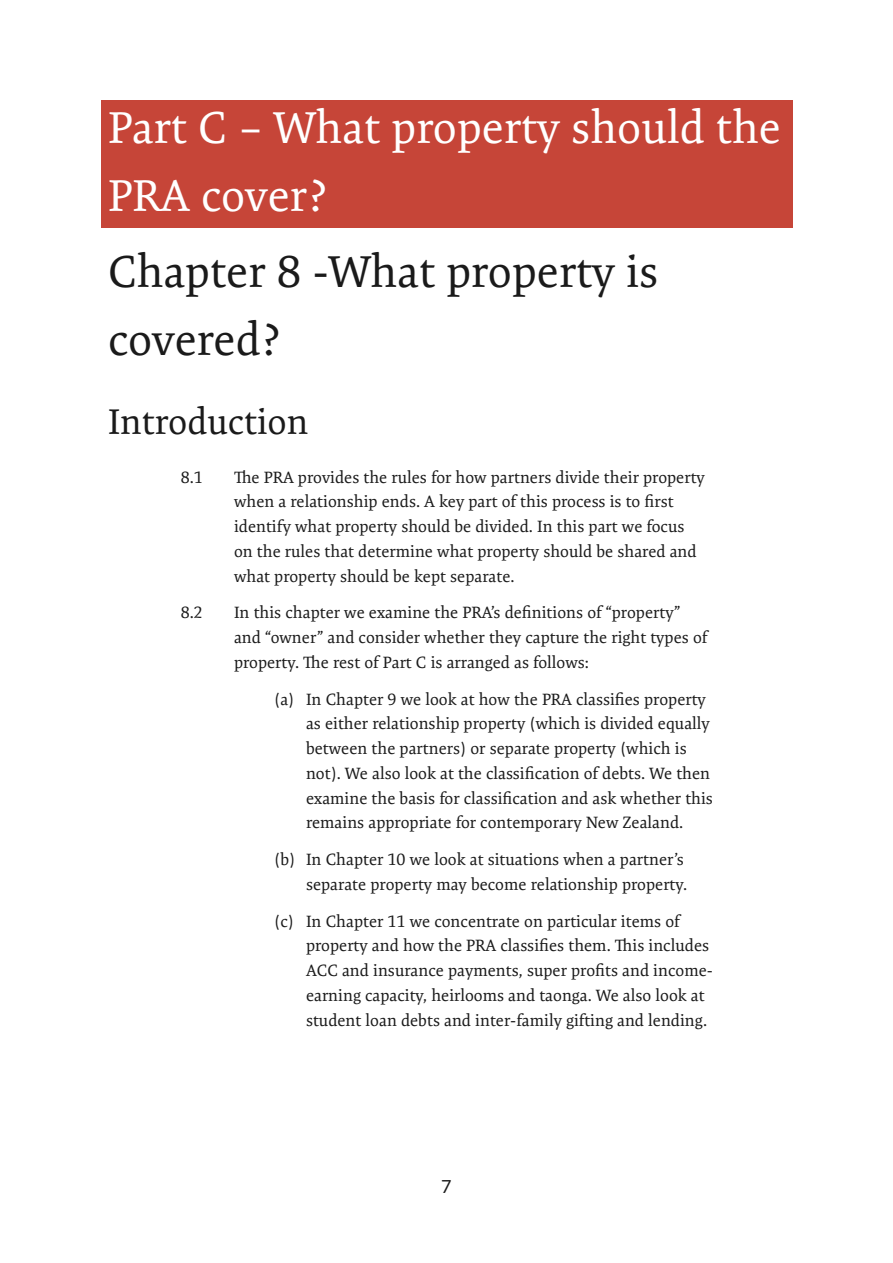
<style>
.page{position:relative;width:893px;height:1263px;background:#fff}
.page>*{position:absolute;margin:0;border:0;box-sizing:border-box;transform-origin:0 0}
.t1{font:45px/67.5px "Expo Serif Pro";color:#fff}
.t2{font:45px/67.5px "Expo Serif Pro";color:#1a1a1a}
.t3{font:36px "Expo Serif Pro";color:#1a1a1a}
.t4{font:18px "Lato";color:#1a1a1a}
.t5{font:16.5px/24.8px "Expo Serif Pro";color:#1a1a1a}
</style>
<div class="page">
<div style="left:100px;top:100px;width:692px;height:128px;background:#c64538"></div>
<h1 class="t1" style="left:108px;top:94px;width:675px">Part C – What property should the<br>PRA cover?</h1>
<h1 class="t2" style="left:108px;top:238px;width:552px">Chapter 8 -What property is covered?</h1>
<h2 class="t3" style="left:108px;top:400px;width:202px">Introduction</h2>
<p class="t5" style="left:181px;top:464px;width:24px">8.1</p>
<p class="t5" style="left:234px;top:464px;width:472px">The PRA provides the rules for how partners divide their property when a relationship ends. A key part of this process is to first identify what property should be divided. In this part we focus on the rules that determine what property should be shared and what property should be kept separate.</p>
<p class="t5" style="left:181px;top:600px;width:24px">8.2</p>
<p class="t5" style="left:234px;top:600px;width:475px">In this chapter we examine the PRA’s definitions of “property” and “owner” and consider whether they capture the right types of property. The rest of Part C is arranged as follows:</p>
<p class="t5" style="left:306px;top:686px;width:408px;text-indent:-32px">(a) In Chapter 9 we look at how the PRA classifies property as either relationship property (which is divided equally between the partners) or separate property (which is not). We also look at the classification of debts. We then examine the basis for classification and ask whether this remains appropriate for contemporary New Zealand.</p>
<p class="t5" style="left:274px;top:847px;width:415px;text-align:right">(b) In Chapter 10 we look at situations when a partner’s separate property may become relationship property.</p>
<p class="t5" style="left:306px;top:908px;width:408px;text-indent:-32px">(c) In Chapter 11 we concentrate on particular items of property and how the PRA classifies them. This includes ACC and insurance payments, super profits and income&shy;earning capacity, heirlooms and taonga. We also look at student loan debts and inter-family gifting and lending.</p>
<p class="t4" style="left:441px;top:1173px;width:12px">7</p>
</div>
